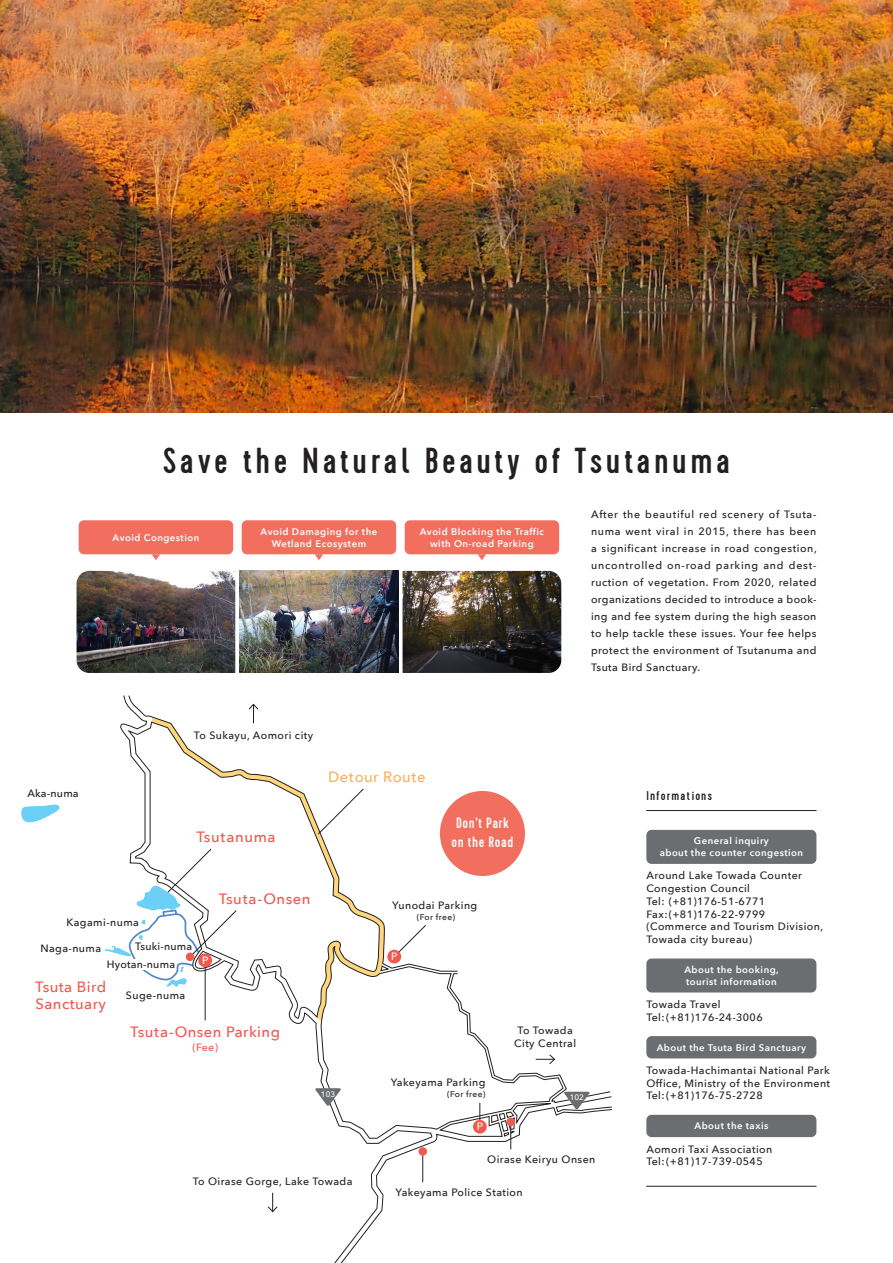
<style>
.page{position:relative;width:893px;height:1263px;background:#fff}
.page>*{position:absolute;margin:0;border:0;box-sizing:border-box;transform-origin:0 0}
.t1{font:500 36.15px "Cervo";letter-spacing:.1em;color:#231f20}
.t2{font:500 14.85px "Avenir Next";letter-spacing:.03em;color:#f0594d}
.t3{font:500 14.85px "Cervo";letter-spacing:.04em;color:#fff}
.t4{font:500 14.85px "Avenir Next";letter-spacing:.03em;color:#fab05f}
.t5{font:500 12.75px "Cervo";letter-spacing:.1em;color:#231f20}
.t6{font:500 10.65px "Avenir Next";letter-spacing:.04em;color:#231f20}
.t7{font:500 10.65px "Avenir Next";letter-spacing:.02em;color:#231f20}
.t8{font:500 10.65px "Avenir Next";letter-spacing:.075em;color:#231f20}
.t9{font:500 10.65px "Avenir Next";letter-spacing:.065em;color:#231f20}
.t10{font:500 10.65px "Avenir Next";letter-spacing:.06em;color:#231f20}
.t11{font:500 10.65px "Avenir Next";color:#f0594d}
.t12{font:500 10.65px "Avenir Next";color:#fff}
.t13{font:600 9.6px "Avenir Next";letter-spacing:.05em;color:#fff}
.t14{font:500 8.55px "Avenir Next";letter-spacing:.04em;color:#231f20}
.t15{font:500 7.95px "Avenir Next";color:#fff}
</style>
<div class="page">
<svg style="left:267px;top:1139px;width:245px;height:124px"></svg>
<svg style="left:120px;top:695px;width:405px;height:444px"></svg>
<svg style="left:129px;top:695px;width:329px;height:277px"></svg>
<img style="left:0;top:0;width:893px;height:412px">
<img style="left:77px;top:571px;width:158px;height:102px">
<img style="left:240px;top:571px;width:158px;height:102px">
<img style="left:403px;top:571px;width:158px;height:102px">
<svg style="left:478px;top:554px;width:8px;height:6px"></svg>
<svg style="left:315px;top:554px;width:8px;height:6px"></svg>
<svg style="left:152px;top:554px;width:8px;height:6px"></svg>
<svg style="left:21px;top:804px;width:39px;height:19px"></svg>
<hr style="left:205px;top:966px;width:1px;height:54px;background:#231f20">
<svg style="left:268px;top:1193px;width:10px;height:19px"></svg>
<svg style="left:248px;top:704px;width:11px;height:19px"></svg>
<svg style="left:318px;top:788px;width:46px;height:47px"></svg>
<svg style="left:422px;top:1156px;width:1px;height:26px"></svg>
<svg style="left:398px;top:925px;width:28px;height:28px"></svg>
<div style="left:387px;top:950px;width:14px;height:13px;background:#f0594d;border-radius:50%"></div>
<div style="left:418px;top:1147px;width:9px;height:9px;background:#f0594d;border-radius:50%"></div>
<svg style="left:315px;top:1088px;width:26px;height:18px"></svg>
<svg style="left:450px;top:973px;width:162px;height:176px"></svg>
<div style="left:506px;top:1117px;width:9px;height:9px;background:#f0594d;border-radius:50%"></div>
<svg style="left:105px;top:848px;width:132px;height:139px"></svg>
<div style="left:107px;top:959px;width:68px;height:10px;background:#fff"></div>
<div style="left:440px;top:791px;width:85px;height:85px;background:#f26f5f;border-radius:50%"></div>
<hr style="left:647px;top:1186px;width:169px;height:1px;background:#231f20">
<div style="left:405px;top:520px;width:154px;height:34px;background:#f26f5f;border-radius:5px"></div>
<div style="left:242px;top:520px;width:154px;height:34px;background:#f26f5f;border-radius:5px"></div>
<div style="left:79px;top:520px;width:154px;height:34px;background:#f26f5f;border-radius:5px"></div>
<hr style="left:647px;top:810px;width:169px;height:1px;background:#231f20">
<div style="left:646px;top:830px;width:170px;height:34px;background:#6c6d70;border-radius:5px"></div>
<div style="left:646px;top:958px;width:170px;height:34px;background:#6c6d70;border-radius:5px"></div>
<div style="left:646px;top:1036px;width:170px;height:22px;background:#6c6d70;border-radius:5px"></div>
<div style="left:646px;top:1115px;width:170px;height:22px;background:#6c6d70;border-radius:5px"></div>
<p class="t1" style="left:163px;top:439px;width:568px">Save the Natural Beauty of Tsutanuma</p>
<p class="t13" style="left:113px;top:529px;width:88px">Avoid Congestion</p>
<p class="t13" style="left:261px;top:523px;width:118px">Avoid Damaging for the</p>
<p class="t13" style="left:272px;top:535px;width:96px">Wetland Ecosystem</p>
<p class="t13" style="left:420px;top:523px;width:126px">Avoid Blocking the Traffic</p>
<p class="t13" style="left:430px;top:535px;width:105px">with On-road Parking</p>
<p class="t6" style="left:591px;top:505px;width:28px">After</p>
<p class="t6" style="left:591px;top:539px;width:227px">a significant increase in road congestion,</p>
<p class="t6" style="left:648px;top:574px;width:170px">vegetation. From 2020, related</p>
<p class="t9" style="left:645px;top:505px;width:50px">beautiful</p>
<p class="t6" style="left:769px;top:505px;width:12px">of</p>
<p class="t6" style="left:623px;top:505px;width:19px">the</p>
<p class="t6" style="left:699px;top:505px;width:19px">red</p>
<p class="t6" style="left:784px;top:505px;width:34px">Tsuta-</p>
<p class="t9" style="left:722px;top:505px;width:43px">scenery</p>
<p class="t6" style="left:656px;top:522px;width:24px">viral</p>
<p class="t10" style="left:698px;top:522px;width:65px">2015, there</p>
<p class="t6" style="left:766px;top:522px;width:19px">has</p>
<p class="t6" style="left:789px;top:522px;width:29px">been</p>
<p class="t6" style="left:684px;top:522px;width:11px">in</p>
<p class="t6" style="left:625px;top:522px;width:27px">went</p>
<p class="t6" style="left:591px;top:522px;width:31px">numa</p>
<p class="t8" style="left:591px;top:557px;width:73px">uncontrolled</p>
<p class="t6" style="left:667px;top:557px;width:45px">on-road</p>
<p class="t8" style="left:716px;top:557px;width:44px">parking</p>
<p class="t6" style="left:763px;top:557px;width:22px">and</p>
<p class="t6" style="left:789px;top:557px;width:29px">dest-</p>
<p class="t6" style="left:591px;top:574px;width:54px">ruction of</p>
<p class="t6" style="left:591px;top:591px;width:227px">organizations decided to introduce a book-</p>
<p class="t6" style="left:591px;top:625px;width:227px">to help tackle these issues. Your fee helps</p>
<p class="t6" style="left:591px;top:642px;width:227px">protect the environment of Tsutanuma and</p>
<p class="t6" style="left:591px;top:659px;width:111px">Tsuta Bird Sanctuary.</p>
<p class="t6" style="left:591px;top:608px;width:227px">ing and fee system during the high season</p>
<p class="t6" style="left:27px;top:784px;width:53px">Aka-numa</p>
<p class="t6" style="left:194px;top:726px;width:121px">To Sukayu, Aomori city</p>
<p class="t4" style="left:328px;top:765px;width:99px">Detour Route</p>
<p class="t2" style="left:196px;top:825px;width:80px">Tsutanuma</p>
<p class="t3" style="left:456px;top:814px;width:54px">Don t’ Park</p>
<p class="t3" style="left:451px;top:833px;width:63px">on the Road</p>
<p class="t6" style="left:66px;top:913px;width:74px">Kagami-numa</p>
<p class="t6" style="left:40px;top:939px;width:62px">Naga-numa</p>
<p class="t7" style="left:135px;top:937px;width:59px">Tsuki-numa</p>
<p class="t7" style="left:107px;top:955px;width:70px">Hyotan-numa</p>
<p class="t2" style="left:35px;top:974px;width:72px">Tsuta Bird</p>
<p class="t2" style="left:35px;top:991px;width:72px">Sanctuary</p>
<p class="t6" style="left:126px;top:986px;width:61px">Suge-numa</p>
<p class="t2" style="left:219px;top:886px;width:93px">Tsuta-Onsen</p>
<p class="t12" style="left:202px;top:951px;width:8px">P</p>
<p class="t2" style="left:130px;top:1019px;width:151px">Tsuta-Onsen Parking</p>
<p class="t11" style="left:192px;top:1038px;width:27px">(Fee(</p>
<p class="t6" style="left:392px;top:896px;width:87px">Yunodai Parking</p>
<p class="t14" style="left:417px;top:909px;width:40px">(For free(</p>
<p class="t12" style="left:391px;top:947px;width:8px">P</p>
<p class="t6" style="left:518px;top:1021px;width:57px">To Towada</p>
<p class="t6" style="left:514px;top:1034px;width:64px">City Central</p>
<p class="t5" style="left:646px;top:788px;width:67px">Informations</p>
<p class="t13" style="left:694px;top:833px;width:76px">General inquiry</p>
<p class="t13" style="left:660px;top:844px;width:145px">about the counter congestion</p>
<p class="t6" style="left:646px;top:866px;width:157px">Around Lake Towada Counter</p>
<p class="t6" style="left:646px;top:879px;width:105px">Congestion Council</p>
<p class="t6" style="left:646px;top:892px;width:120px">Tel: )+81(176-51-6771</p>
<p class="t6" style="left:646px;top:905px;width:120px">Fax ): +81(176-22-9799</p>
<p class="t6" style="left:646px;top:917px;width:178px">(Commerce and Tourism Division,</p>
<p class="t6" style="left:646px;top:930px;width:107px">Towada city bureau(</p>
<p class="t13" style="left:684px;top:961px;width:96px">About the booking,</p>
<p class="t13" style="left:686px;top:973px;width:92px">tourist information</p>
<p class="t6" style="left:646px;top:995px;width:76px">Towada Travel</p>
<p class="t6" style="left:646px;top:1008px;width:118px">Tel ): +81(176-24-3006</p>
<p class="t13" style="left:657px;top:1039px;width:151px">About the Tsuta Bird Sanctuary</p>
<p class="t15" style="left:321px;top:1087px;width:16px">103</p>
<p class="t6" style="left:193px;top:1172px;width:161px">To Oirase Gorge, Lake Towada</p>
<p class="t6" style="left:391px;top:1073px;width:96px">Yakeyama Parking</p>
<p class="t14" style="left:447px;top:1087px;width:40px">(For free(</p>
<p class="t12" style="left:477px;top:1118px;width:8px">P</p>
<p class="t15" style="left:570px;top:1090px;width:16px">102</p>
<p class="t6" style="left:487px;top:1150px;width:110px">Oirase Keiryu Onsen</p>
<p class="t6" style="left:396px;top:1183px;width:129px">Yakeyama Police Station</p>
<p class="t6" style="left:646px;top:1061px;width:185px">Towada-Hachimantai National Park</p>
<p class="t6" style="left:646px;top:1074px;width:185px">Office, Ministry of the Environment</p>
<p class="t6" style="left:646px;top:1087px;width:118px">Tel ): +81(176-75-2728</p>
<p class="t13" style="left:694px;top:1118px;width:75px">About the taxis</p>
<p class="t6" style="left:646px;top:1140px;width:127px">Aomori Taxi Association</p>
<p class="t6" style="left:646px;top:1152px;width:118px">Tel ): +81(17-739-0545</p>
</div>
